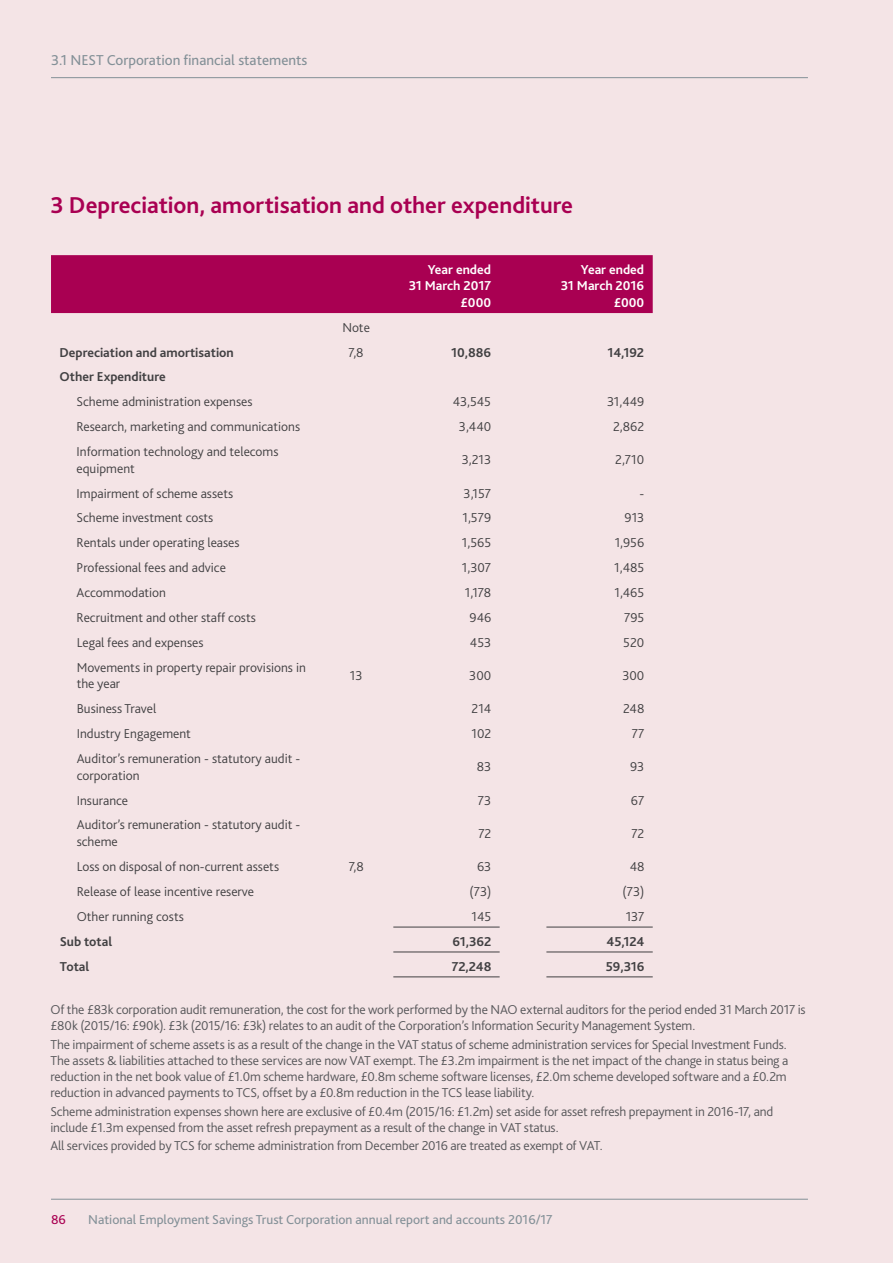
<style>
.page{position:relative;width:893px;height:1263px;background:#f4e4e6}
.page>*{position:absolute;margin:0;border:0;box-sizing:border-box;transform-origin:0 0}
.t1{font:700 24px "Bliss 2";color:#a90052}
.t2{font:15px "Bliss 22";color:#839097}
.t3{font:300 13.5px/16.2px "Bliss 2";letter-spacing:-.01em;color:#565659}
.t4{font:300 13.5px/16.5px "Bliss 2";color:#414042}
.t5{font:700 13.5px "Bliss 2";color:#414042}
.t6{font:13.5px "Bliss 210";color:#839097}
.t7{font:700 13.5px/16.5px "Bliss 2";color:#fff;text-align:right}
.t8{font:13.5px "Bliss 22";color:#a90052}
</style>
<div class="page">
<hr style="left:51px;top:1199px;width:757px;height:1px;background:#839097">
<div style="left:51px;top:255px;width:602px;height:58px;background:#a90052"></div>
<hr style="left:546px;top:927px;width:107px;height:1px;background:#414042">
<hr style="left:393px;top:927px;width:107px;height:1px;background:#414042">
<hr style="left:393px;top:951px;width:107px;height:1px;background:#414042">
<hr style="left:393px;top:976px;width:107px;height:1px;background:#414042">
<hr style="left:546px;top:951px;width:107px;height:1px;background:#414042">
<hr style="left:546px;top:976px;width:107px;height:1px;background:#414042">
<hr style="left:51px;top:77px;width:757px;height:1px;background:#839097">
<p class="t2" style="left:51px;top:50px;width:258px">3.1 NEST Corporation financial statements</p>
<h1 class="t1" style="left:50px;top:190px;width:524px">3 Depreciation, amortisation and other expenditure</h1>
<p class="t4" style="left:342px;top:318px;width:29px">Note</p>
<p class="t7" style="left:409px;top:261px;width:84px">Year ended<br>31 March 2017 £000</p>
<p class="t7" style="left:561px;top:261px;width:85px">Year ended<br>31 March 2016 £000</p>
<p class="t5" style="left:60px;top:344px;width:176px">Depreciation and amortisation</p>
<p class="t4" style="left:349px;top:343px;width:17px">7,8</p>
<p class="t5" style="left:451px;top:344px;width:42px">10,886</p>
<p class="t5" style="left:607px;top:344px;width:38px">14,192</p>
<p class="t5" style="left:60px;top:368px;width:108px">Other Expenditure</p>
<p class="t4" style="left:77px;top:393px;width:177px">Scheme administration expenses</p>
<p class="t4" style="left:453px;top:393px;width:40px">43,545</p>
<p class="t4" style="left:607px;top:393px;width:39px">31,449</p>
<p class="t4" style="left:77px;top:418px;width:225px">Research, marketing and communications</p>
<p class="t4" style="left:459px;top:418px;width:34px">3,440</p>
<p class="t4" style="left:613px;top:418px;width:33px">2,862</p>
<p class="t4" style="left:77px;top:443px;width:203px">Information technology and telecoms equipment</p>
<p class="t4" style="left:462px;top:451px;width:31px">3,213</p>
<p class="t4" style="left:615px;top:451px;width:31px">2,710</p>
<p class="t4" style="left:77px;top:484px;width:158px">Impairment of scheme assets</p>
<p class="t4" style="left:464px;top:484px;width:29px">3,157</p>
<p class="t4" style="left:639px;top:484px;width:6px">-</p>
<p class="t4" style="left:77px;top:509px;width:138px">Scheme investment costs</p>
<p class="t4" style="left:462px;top:509px;width:30px">1,579</p>
<p class="t4" style="left:624px;top:509px;width:21px">913</p>
<p class="t4" style="left:77px;top:534px;width:165px">Rentals under operating leases</p>
<p class="t4" style="left:462px;top:534px;width:31px">1,565</p>
<p class="t4" style="left:615px;top:534px;width:31px">1,956</p>
<p class="t4" style="left:77px;top:559px;width:151px">Professional fees and advice</p>
<p class="t4" style="left:462px;top:559px;width:31px">1,307</p>
<p class="t4" style="left:614px;top:559px;width:32px">1,485</p>
<p class="t4" style="left:77px;top:584px;width:91px">Accommodation</p>
<p class="t4" style="left:465px;top:584px;width:28px">1,178</p>
<p class="t4" style="left:614px;top:584px;width:31px">1,465</p>
<p class="t4" style="left:77px;top:609px;width:181px">Recruitment and other staff costs</p>
<p class="t4" style="left:470px;top:609px;width:23px">946</p>
<p class="t4" style="left:624px;top:609px;width:22px">795</p>
<p class="t4" style="left:77px;top:634px;width:128px">Legal fees and expenses</p>
<p class="t4" style="left:470px;top:634px;width:23px">453</p>
<p class="t4" style="left:623px;top:634px;width:23px">520</p>
<p class="t4" style="left:77px;top:659px;width:231px">Movements in property repair provisions in the year</p>
<p class="t4" style="left:350px;top:667px;width:14px">13</p>
<p class="t4" style="left:469px;top:667px;width:24px">300</p>
<p class="t4" style="left:622px;top:667px;width:24px">300</p>
<p class="t4" style="left:77px;top:700px;width:81px">Business Travel</p>
<p class="t4" style="left:472px;top:700px;width:21px">214</p>
<p class="t4" style="left:623px;top:700px;width:23px">248</p>
<p class="t4" style="left:77px;top:725px;width:116px">Industry Engagement</p>
<p class="t4" style="left:471px;top:725px;width:21px">102</p>
<p class="t4" style="left:632px;top:725px;width:14px">77</p>
<p class="t4" style="left:77px;top:750px;width:225px">Auditor’s remuneration - statutory audit - corporation</p>
<p class="t4" style="left:477px;top:758px;width:16px">83</p>
<p class="t4" style="left:630px;top:758px;width:16px">93</p>
<p class="t4" style="left:77px;top:791px;width:53px">Insurance</p>
<p class="t4" style="left:478px;top:791px;width:15px">73</p>
<p class="t4" style="left:631px;top:791px;width:15px">67</p>
<p class="t4" style="left:77px;top:816px;width:225px">Auditor’s remuneration - statutory audit - scheme</p>
<p class="t4" style="left:478px;top:825px;width:14px">72</p>
<p class="t4" style="left:631px;top:825px;width:14px">72</p>
<p class="t4" style="left:77px;top:858px;width:204px">Loss on disposal of non-current assets</p>
<p class="t4" style="left:349px;top:858px;width:17px">7,8</p>
<p class="t4" style="left:477px;top:858px;width:16px">63</p>
<p class="t4" style="left:630px;top:858px;width:16px">48</p>
<p class="t4" style="left:77px;top:883px;width:179px">Release of lease incentive reserve</p>
<p class="t4" style="left:469px;top:883px;width:23px">(73)</p>
<p class="t4" style="left:623px;top:883px;width:23px">(73)</p>
<p class="t4" style="left:77px;top:908px;width:109px">Other running costs</p>
<p class="t4" style="left:472px;top:908px;width:21px">145</p>
<p class="t4" style="left:626px;top:908px;width:20px">137</p>
<p class="t5" style="left:60px;top:933px;width:54px">Sub total</p>
<p class="t5" style="left:452px;top:933px;width:40px">61,362</p>
<p class="t5" style="left:606px;top:933px;width:40px">45,124</p>
<p class="t5" style="left:60px;top:958px;width:31px">Total</p>
<p class="t5" style="left:452px;top:958px;width:41px">72,248</p>
<p class="t5" style="left:606px;top:958px;width:40px">59,316</p>
<p class="t3" style="left:50px;top:1001px;width:757px">Of the £83k corporation audit remuneration, the cost for the work performed by the NAO external auditors for the period ended 31 March 2017 is £80k (2015/16: £90k). £3k (2015/16: £3k) relates to an audit of the Corporation’s Information Security Management System.</p>
<p class="t3" style="left:50px;top:1036px;width:739px">The impairment of scheme assets is as a result of the change in the VAT status of scheme administration services for Special Investment Funds.<br>The assets &amp; liabilities attached to these services are now VAT exempt. The £3.2m impairment is the net impact of the change in status being a reduction in the net book value of £1.0m scheme hardware, £0.8m scheme software licenses, £2.0m scheme developed software and a £0.2m reduction in advanced payments to TCS, offset by a £0.8m reduction in the TCS lease liability.</p>
<p class="t3" style="left:50px;top:1103px;width:724px">Scheme administration expenses shown here are exclusive of £0.4m (2015/16: £1.2m) set aside for asset refresh prepayment in 2016-17, and include £1.3m expensed from the asset refresh prepayment as a result of the change in VAT status.</p>
<p class="t3" style="left:50px;top:1137px;width:554px">All services provided by TCS for scheme administration from December 2016 are treated as exempt of VAT.</p>
<p class="t8" style="left:51px;top:1211px;width:16px">86</p>
<p class="t6" style="left:88px;top:1211px;width:466px">National Employment Savings Trust Corporation annual report and accounts 2016/17</p>
</div>
